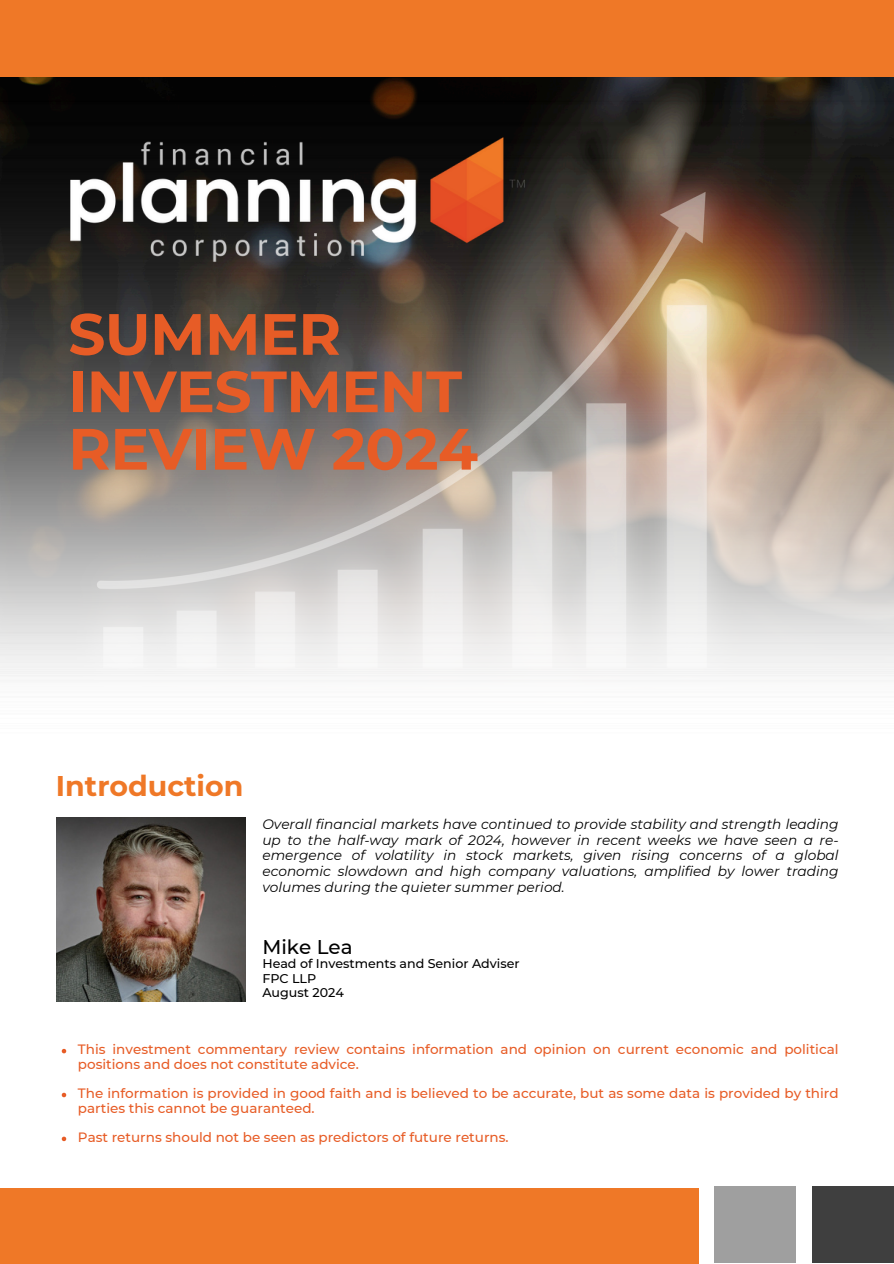
<style>
.page{position:relative;width:894px;height:1264px;background:#fff}
.page>*{position:absolute;margin:0;border:0;box-sizing:border-box;transform-origin:0 0}
.t1{font:700 58.05px/57.3px "Montserrat";letter-spacing:-.01em;color:#e75c26}
.t2{font:700 28.5px "Montserrat";color:#ef7827}
.t3{font:500 19.95px "Montserrat";color:#000}
.t4{font:italic 13.65px/15.8px "Montserrat";color:#000;text-align:justify}
.t5{font:500 13.5px/14.7px "Montserrat";color:#e75c26}
.t6{font:500 12.6px/14.2px "Montserrat";color:#000}
</style>
<div class="page">
<div style="left:0;top:1187px;width:698px;height:76px;background:#ef7827"></div>
<div style="left:714px;top:1186px;width:82px;height:77px;background:#9f9f9f"></div>
<div style="left:811px;top:1186px;width:82px;height:77px;background:#3f3f3f"></div>
<img style="left:0;top:77px;width:893px;height:599px">
<img style="left:68px;top:135px;width:458px;height:128px">
<div style="left:0;top:0;width:893px;height:77px;background:#ef7827"></div>
<img style="left:57px;top:817px;width:189px;height:184px">
<svg style="left:62px;top:1048px;width:4px;height:5px"></svg>
<svg style="left:62px;top:1092px;width:4px;height:5px"></svg>
<svg style="left:62px;top:1136px;width:4px;height:5px"></svg>
<p class="t1" style="left:68px;top:305px;width:411px">SUMMER<br>INVESTMENT<br>REVIEW 2024</p>
<h2 class="t2" style="left:56px;top:768px;width:189px">Introduction</h2>
<h1 class="t4" style="left:262px;top:816px;width:577px">Overall financial markets have continued to provide stability and strength leading up to the half-way mark of 2024, however in recent weeks we have seen a re&shy;emergence of volatility in stock markets, given rising concerns of a global economic slowdown and high company valuations, amplified by lower trading volumes during the quieter summer period.</h1>
<p class="t3" style="left:262px;top:934px;width:92px">Mike Lea</p>
<p class="t6" style="left:262px;top:956px;width:259px">Head of Investments and Senior Adviser<br>FPC LLP<br>August 2024</p>
<p class="t5" style="left:78px;top:1042px;width:762px">This investment commentary review contains information and opinion on current economic and political positions and does not constitute advice.</p>
<h3 class="t5" style="left:78px;top:1086px;width:762px">The information is provided in good faith and is believed to be accurate, but as some data is provided by third parties this cannot be guaranteed.</h3>
<p class="t5" style="left:78px;top:1130px;width:432px">Past returns should not be seen as predictors of future returns.</p>
</div>
